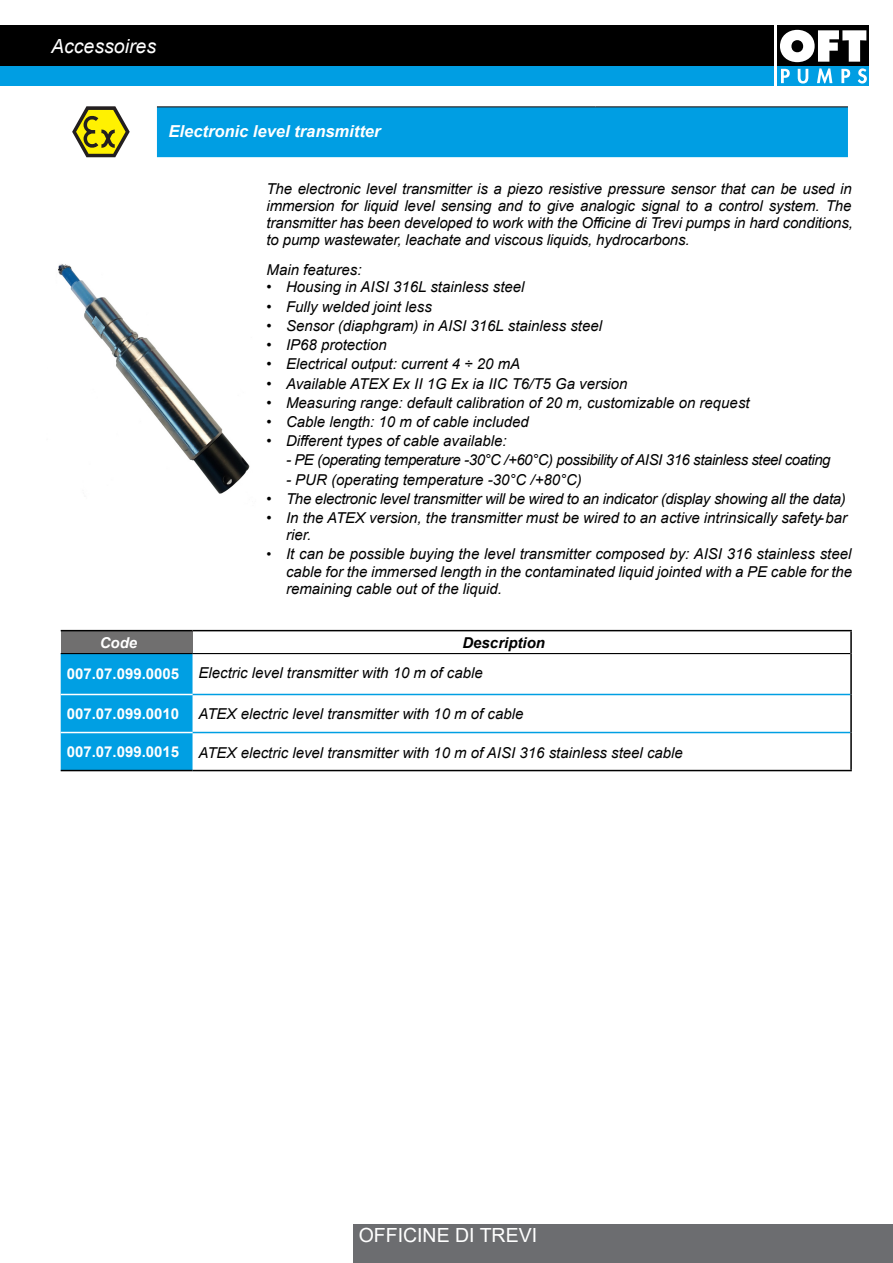
<style>
.page{position:relative;width:893px;height:1263px;background:#fff}
.page>*{position:absolute;margin:0;border:0;box-sizing:border-box;transform-origin:0 0}
.t1{font:19.5px "Arial";color:#fff}
.Intestazione_11_IT{font:italic 19.5px "Arial";color:#fff}
.t2{font:italic 700 16.5px "Arial";color:#fff}
.t3{font:italic 15px/17.1px "Arial";color:#000;text-align:justify}
.t4{font:italic 15px "Arial";letter-spacing:-.02em;color:#000}
.t5{font:italic 15px "Arial";letter-spacing:-.03em;color:#000}
.t6{font:700 15px "Arial";color:#fff}
.t7{font:italic 700 15px "Arial";color:#000}
.t8{font:italic 700 15px "Arial";color:#fff}
.s1{font-size:14.25px}
</style>
<div class="page">
<div style="left:778px;top:66px;width:91px;height:19px;background:#009ee3"></div>
<div style="left:778px;top:26px;width:91px;height:40px;background:#000"></div>
<svg style="left:780px;top:30px;width:86px;height:32px"></svg>
<svg style="left:781px;top:69px;width:9px;height:14px"></svg>
<svg style="left:798px;top:69px;width:10px;height:15px"></svg>
<svg style="left:817px;top:68px;width:15px;height:15px"></svg>
<svg style="left:841px;top:69px;width:9px;height:14px"></svg>
<svg style="left:858px;top:68px;width:9px;height:16px"></svg>
<div style="left:0;top:26px;width:774px;height:40px;background:#000"></div>
<div style="left:0;top:66px;width:774px;height:19px;background:#009ee3"></div>
<div style="left:353px;top:1225px;width:540px;height:38px;background:#6c6d70"></div>
<div style="left:157px;top:107px;width:691px;height:50px;background:#009ee3"></div>
<hr style="left:157px;top:106px;width:439px;height:1px;background:#231f20">
<hr style="left:596px;top:106px;width:252px;height:1px;background:#231f20">
<svg style="left:72px;top:106px;width:58px;height:51px"></svg>
<img style="left:58px;top:264px;width:192px;height:230px">
<div style="left:61px;top:631px;width:132px;height:22px;background:#706f6f"></div>
<div style="left:61px;top:654px;width:132px;height:116px;background:#009fe3"></div>
<hr style="left:61px;top:630px;width:132px;height:1px;background:#000">
<hr style="left:193px;top:630px;width:659px;height:1px;background:#000">
<hr style="left:61px;top:653px;width:132px;height:1px;background:#000">
<hr style="left:193px;top:653px;width:657px;height:1px;background:#000">
<hr style="left:193px;top:694px;width:657px;height:1px;background:#009fe3">
<hr style="left:193px;top:732px;width:657px;height:1px;background:#009fe3">
<hr style="left:850px;top:694px;width:2px;height:38px;background:#000">
<hr style="left:61px;top:694px;width:132px;height:1px;background:#fff">
<hr style="left:61px;top:732px;width:132px;height:1px;background:#fff">
<hr style="left:850px;top:631px;width:2px;height:22px;background:#000">
<hr style="left:850px;top:653px;width:2px;height:41px;background:#000">
<hr style="left:850px;top:732px;width:2px;height:38px;background:#000">
<hr style="left:61px;top:770px;width:132px;height:1px;background:#000">
<hr style="left:193px;top:770px;width:659px;height:1px;background:#000">
<p class="Intestazione_11_IT" style="left:51px;top:33px;width:107px">Accessoires</p>
<p class="t2" style="left:169px;top:120px;width:213px">Electronic level transmitter</p>
<p class="t3" style="left:267px;top:180px;width:588px">The electronic level transmitter is a piezo resistive pressure sensor that can be used in immersion for liquid level sensing and to give analogic signal to a control system. The transmitter has been developed to work with the Officine di Trevi pumps in hard conditions, to pump wastewater, leachate and viscous liquids, hydrocarbons.</p>
<p class="t3" style="left:267px;top:262px;width:97px">Main features:</p>
<p class="t3" style="left:267px;top:279px;width:259px">• Housing in AISI 316L stainless steel</p>
<p class="t3" style="left:267px;top:298px;width:167px">• Fully welded joint less</p>
<p class="t3" style="left:267px;top:317px;width:337px">• Sensor (diaphgram) in AISI 316L stainless steel</p>
<p class="t3" style="left:267px;top:336px;width:122px">• IP68 protection</p>
<p class="t3" style="left:267px;top:356px;width:255px">• Electrical output: current 4 ÷ 20 mA</p>
<p class="t3" style="left:267px;top:375px;width:363px">• Available ATEX Ex II 1G Ex ia IIC T6/T5 Ga version</p>
<p class="t3" style="left:267px;top:394px;width:485px">• Measuring range: default calibration of 20 m, customizable on request</p>
<p class="t3" style="left:267px;top:413px;width:264px">• Cable length: 10 m of cable included</p>
<p class="t3" style="left:267px;top:433px;width:242px">• Different types of cable available:</p>
<p class="t5" style="left:286px;top:450px;width:546px">- PE (operating temperature -30°C /+60°C) possibility of AISI 316 stainless steel coating</p>
<p class="t3" style="left:286px;top:471px;width:297px">- PUR (operating temperature -30°C /+80°C)</p>
<p class="t4" style="left:267px;top:489px;width:581px">• The electronic level transmitter will be wired to an indicator (display showing all the data)</p>
<p class="t3" style="left:267px;top:509px;width:582px">• In the ATEX version, the transmitter must be wired to an active intrinsically safety bar</p>
<p class="t3" style="left:819px;top:509px;width:6px">-</p>
<p class="t3" style="left:286px;top:527px;width:27px">rier.</p>
<p class="t3" style="left:286px;top:546px;width:568px;text-indent:-19px"><span class="s1">•</span> It can be possible buying the level transmitter composed by: AISI 316 stainless steel cable for the immersed length in the contaminated liquid jointed with a PE cable for the remaining cable out of the liquid.</p>
<p class="t8" style="left:100px;top:632px;width:39px">Code</p>
<p class="t7" style="left:462px;top:632px;width:84px">Description</p>
<p class="t6" style="left:67px;top:664px;width:114px">007.07.099.0005</p>
<p class="t3" style="left:199px;top:665px;width:286px">Electric level transmitter with 10 m of cable</p>
<p class="t6" style="left:67px;top:703px;width:114px">007.07.099.0010</p>
<p class="t3" style="left:199px;top:705px;width:326px">ATEX electric level transmitter with 10 m of cable</p>
<p class="t6" style="left:67px;top:741px;width:114px">007.07.099.0015</p>
<p class="t3" style="left:199px;top:744px;width:486px">ATEX electric level transmitter with 10 m of AISI 316 stainless steel cable</p>
<h1 class="t1" style="left:359px;top:1222px;width:180px">OFFICINE DI TREVI</h1>
</div>
